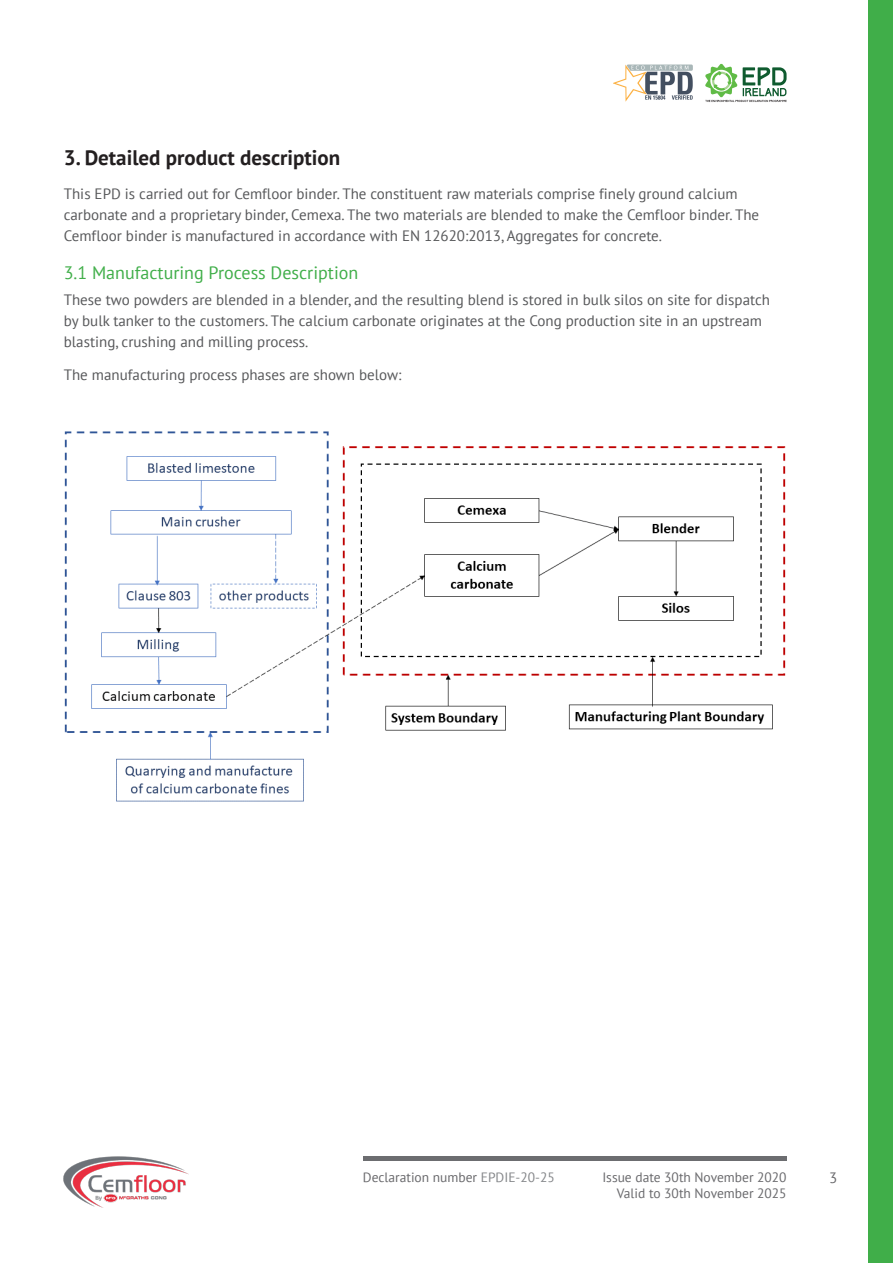
<style>
.page{position:relative;width:893px;height:1263px;background:#fff}
.page>*{position:absolute;margin:0;border:0;box-sizing:border-box;transform-origin:0 0}
.Heading{font:700 21px "PT Sans";color:#231f20}
.Subheading{font:18px "PT Sans";color:#40ae49}
.Paragraph{font:15px/21px "PT Sans";color:#57585a}
.t1{font:15px "PT Sans";color:#69696c}
.t2{font:13.5px "PT Sans";color:#69696c}
.s1{color:#848689}
</style>
<div class="page">
<div style="left:868px;top:0;width:25px;height:1263px;background:#40ae49"></div>
<svg style="left:705px;top:64px;width:82px;height:38px"></svg>
<img style="left:613px;top:64px;width:79px;height:38px">
<hr style="left:363px;top:1157px;width:424px;height:4px;background:#6c6d70">
<img style="left:64px;top:1157px;width:125px;height:51px">
<img style="left:64px;top:431px;width:722px;height:370px">
<p class="Heading" style="left:64px;top:144px;width:278px">3. Detailed product description</p>
<p class="Paragraph" style="left:64px;top:183px;width:697px">This EPD is carried out for Cemfloor binder. The constituent raw materials comprise finely ground calcium carbonate and a proprietary binder, Cemexa. The two materials are blended to make the Cemfloor binder. The<br>Cemfloor binder is manufactured in accordance with EN 12620:2013, Aggregates for concrete.</p>
<p class="Subheading" style="left:64px;top:261px;width:296px">3.1 Manufacturing Process Description</p>
<p class="Paragraph" style="left:64px;top:288px;width:708px">These two powders are blended in a blender, and the resulting blend is stored in bulk silos on site for dispatch by bulk tanker to the customers. The calcium carbonate originates at the Cong production site in an upstream blasting, crushing and milling process.</p>
<p class="Paragraph" style="left:64px;top:364px;width:339px">The manufacturing process phases are shown below:</p>
<p class="t2" style="left:363px;top:1169px;width:193px">Declaration number <span class="s1">EPDIE-20-25</span></p>
<p class="t2" style="left:602px;top:1169px;width:186px">Issue date 30th November 2020</p>
<p class="t1" style="left:829px;top:1168px;width:10px">3</p>
<p class="t2" style="left:617px;top:1185px;width:171px">Valid to 30th November 2025</p>
</div>
